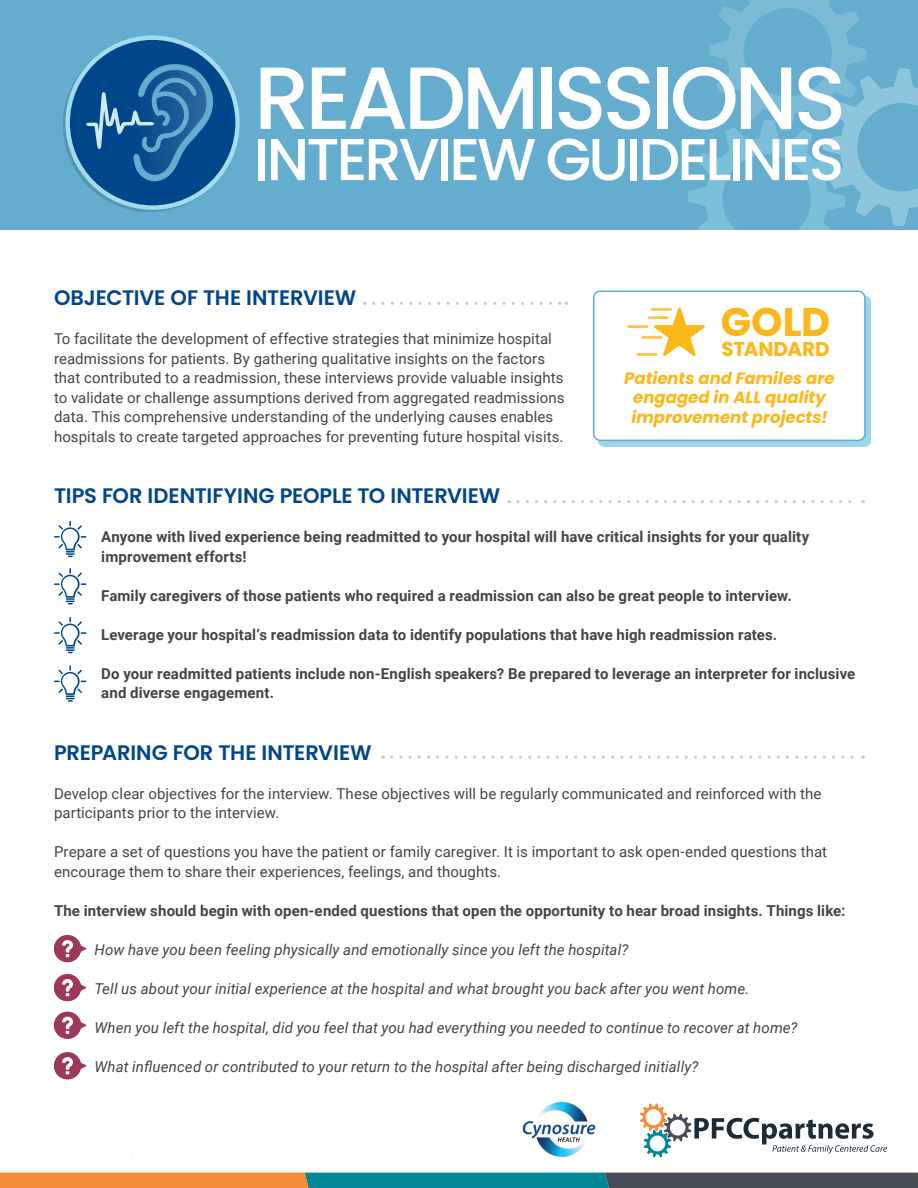
<style>
.page{position:relative;width:918px;height:1188px;background:#fff}
.page>*{position:absolute;margin:0;border:0;box-sizing:border-box;transform-origin:0 0}
.t1{font:500 88.2px "Poppins";letter-spacing:-.05em;color:#fff}
.t2{font:500 59.1px "Poppins";letter-spacing:-.05em;color:#fff}
.t3{font:700 39.9px "Poppins";color:#fdb71a}
.t4{font:600 21px "Poppins";letter-spacing:-.005em;color:#00468b}
.t5{font:700 19.95px "Poppins";letter-spacing:-.005em;color:#fdb71a}
.t6{font:italic 700 16.5px/19.5px "Poppins";color:#fdb71a;text-align:center}
.t7{font:15px/19.5px "Roboto";letter-spacing:.005em;color:#444}
.t8{font:700 15px/19.5px "Roboto";letter-spacing:.01em;color:#444}
.t9{font:italic 15px "Roboto";letter-spacing:.005em;color:#444}
</style>
<div class="page">
<svg style="left:640px;top:1103px;width:247px;height:54px"></svg>
<svg style="left:0;top:1173px;width:918px;height:15px;background:#6a7560"></svg>
<div style="left:0;top:0;width:918px;height:230px;background:#64adcf"></div>
<svg style="left:688px;top:0;width:230px;height:230px"></svg>
<svg style="left:68px;top:38px;width:170px;height:170px;background:#165a98"></svg>
<div style="left:65px;top:35px;width:175px;height:175px;border:4px solid #a2dced;border-radius:50%"></div>
<svg style="left:84px;top:60px;width:134px;height:129px;background:#1f629d"></svg>
<div style="left:598px;top:296px;width:273px;height:151px;background:#9bd7e9"></div>
<div style="left:594px;top:291px;width:271px;height:149px;background:#fff;border-radius:7px"></div>
<div style="left:593px;top:291px;width:273px;height:150px;border:2px solid #64adcf;border-radius:7px"></div>
<img style="left:522px;top:1101px;width:74px;height:56px">
<svg style="left:627px;top:308px;width:78px;height:48px"></svg>
<svg style="left:54px;top:1052px;width:32px;height:28px"></svg>
<svg style="left:54px;top:1011px;width:32px;height:28px"></svg>
<svg style="left:54px;top:974px;width:32px;height:28px"></svg>
<svg style="left:54px;top:935px;width:32px;height:28px"></svg>
<svg style="left:54px;top:617px;width:32px;height:36px"></svg>
<svg style="left:54px;top:665px;width:32px;height:37px"></svg>
<svg style="left:54px;top:521px;width:32px;height:36px"></svg>
<svg style="left:54px;top:568px;width:32px;height:37px"></svg>
<svg style="left:518px;top:500px;width:345px;height:3px"></svg>
<svg style="left:392px;top:756px;width:471px;height:3px"></svg>
<svg style="left:374px;top:302px;width:193px;height:3px"></svg>
<p class="t1" style="left:254px;top:47px;width:594px">READMISSIONS</p>
<p class="t2" style="left:254px;top:125px;width:592px">INTERVIEW GUIDELINES</p>
<p class="t4" style="left:54px;top:285px;width:304px">OBJECTIVE OF THE INTERVIEW</p>
<p class="t7" style="left:54px;top:328px;width:512px">To facilitate the development of effective strategies that minimize hospital readmissions for patients. By gathering qualitative insights on the factors that contributed to a readmission, these interviews provide valuable insights to validate or challenge assumptions derived from aggregated readmissions data. This comprehensive understanding of the underlying causes enables hospitals to create targeted approaches for preventing future hospital visits.</p>
<p class="t3" style="left:721px;top:299px;width:111px">GOLD</p>
<p class="t5" style="left:721px;top:337px;width:110px">STANDARD</p>
<p class="t6" style="left:624px;top:368px;width:212px">Patients and Familes are engaged in ALL quality improvement projects!</p>
<p class="t4" style="left:54px;top:483px;width:448px">TIPS FOR IDENTIFYING PEOPLE TO INTERVIEW</p>
<p class="t8" style="left:101px;top:526px;width:710px">Anyone with lived experience being readmitted to your hospital will have critical insights for your quality improvement efforts!</p>
<p class="t8" style="left:101px;top:585px;width:692px">Family caregivers of those patients who required a readmission can also be great people to interview.</p>
<p class="t8" style="left:101px;top:624px;width:677px">Leverage your hospital’s readmission data to identify populations that have high readmission rates.</p>
<p class="t8" style="left:101px;top:663px;width:755px">Do your readmitted patients include non-English speakers? Be prepared to leverage an interpreter for inclusive and diverse engagement.</p>
<p class="t4" style="left:54px;top:740px;width:319px">PREPARING FOR THE INTERVIEW</p>
<p class="t7" style="left:54px;top:783px;width:769px">Develop clear objectives for the interview. These objectives will be regularly communicated and reinforced with the participants prior to the interview.</p>
<p class="t7" style="left:54px;top:841px;width:775px">Prepare a set of questions you have the patient or family caregiver. It is important to ask open-ended questions that encourage them to share their experiences, feelings, and thoughts.</p>
<p class="t8" style="left:54px;top:900px;width:793px">The interview should begin with open-ended questions that open the opportunity to hear broad insights. Things like:</p>
<p class="t9" style="left:94px;top:939px;width:535px">How have you been feeling physically and emotionally since you left the hospital?</p>
<p class="t9" style="left:94px;top:978px;width:656px">Tell us about your initial experience at the hospital and what brought you back after you went home.</p>
<p class="t9" style="left:94px;top:1017px;width:704px">When you left the hospital, did you feel that you had everything you needed to continue to recover at home?</p>
<p class="t9" style="left:94px;top:1056px;width:606px">What influenced or contributed to your return to the hospital after being discharged initially?</p>
</div>
